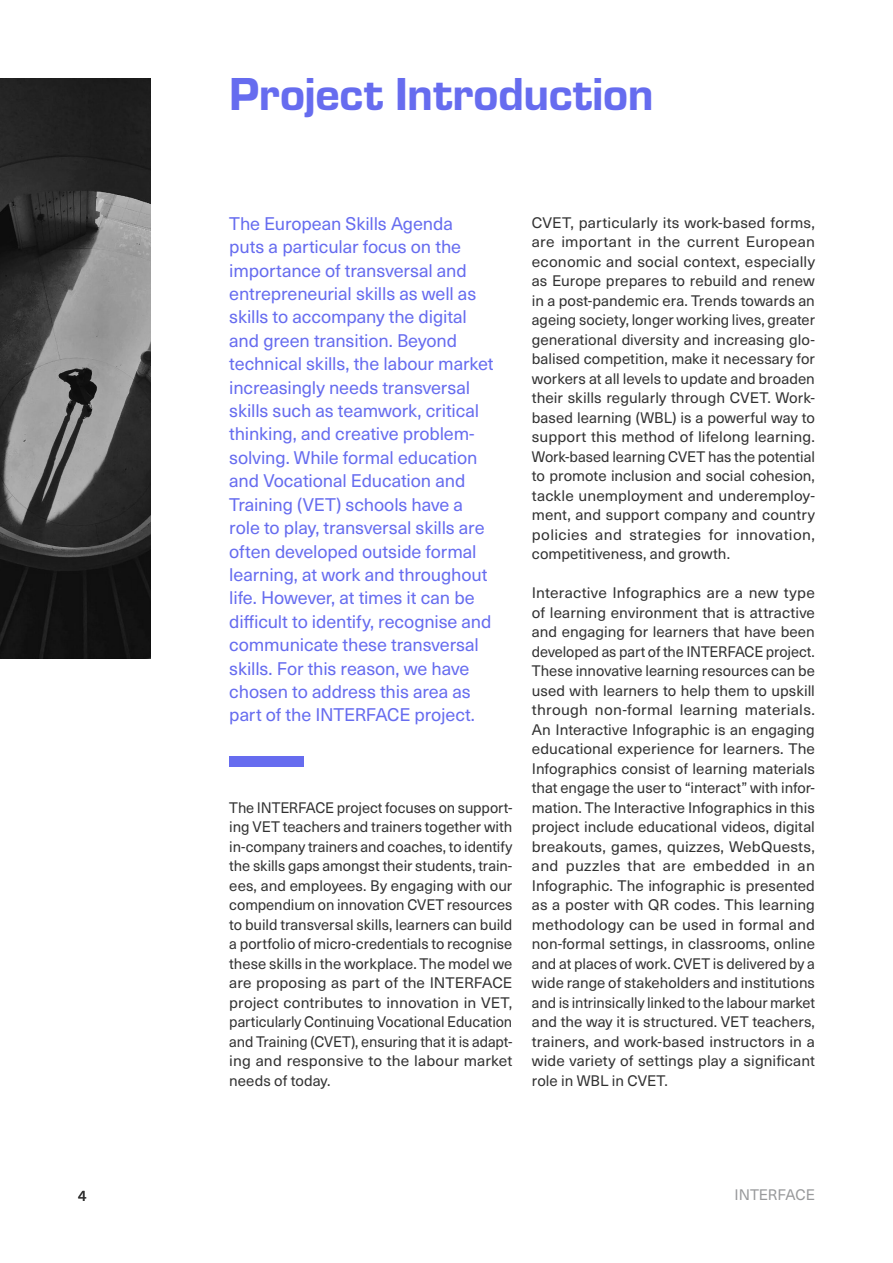
<style>
.page{position:relative;width:893px;height:1263px;background:#fff}
.page>*{position:absolute;margin:0;border:0;box-sizing:border-box;transform-origin:0 0}
.t1{font:48px "Eurostile Hea";letter-spacing:-.005em;color:#666cef}
.t2{font:18px/23.4px "Neue Haas Unica W1 G";letter-spacing:-.01em;color:#666cef}
.t3{font:15px/19.5px "Neue Haas Unica W1 G";letter-spacing:.005em;color:#323232;text-align:justify}
.t4{font:15px "Neue Haas Unica W1 G";letter-spacing:-.01em;color:#98999b}
</style>
<div class="page">
<svg style="left:0;top:78px;width:150px;height:581px;background:#464646"></svg>
<div style="left:229px;top:756px;width:74px;height:10px;background:#666cef"></div>
<h1 class="t1" style="left:229px;top:60px;width:426px">Project Introduction</h1>
<p class="t2" style="left:229px;top:211px;width:266px">The European Skills Agenda<br>puts a particular focus on the importance of transversal and entrepreneurial skills as well as skills to accompany the digital and green transition. Beyond technical skills, the labour market increasingly needs transversal skills such as teamwork, critical thinking, and creative problem&shy;solving. While formal education and Vocational Education and<br>Training (VET) schools have a role to play, transversal skills are often developed outside formal learning, at work and throughout life. However, at times it can be difficult to identify, recognise and communicate these transversal skills. For this reason, we have chosen to address this area as part of the INTERFACE project.</p>
<p class="t3" style="left:229px;top:797px;width:285px">The INTERFACE project focuses on support&shy;ing VET teachers and trainers together with in-company trainers and coaches, to identify the skills gaps amongst their students, train&shy;ees, and employees. By engaging with our compendium on innovation CVET resources to build transversal skills, learners can build a portfolio of micro-credentials to recognise these skills in the workplace. The model we are proposing as part of the INTERFACE project contributes to innovation in VET, particularly Continuing Vocational Education and Training (CVET), ensuring that it is adapt&shy;ing and responsive to the labour market needs of today.</p>
<p class="t3" style="left:532px;top:212px;width:285px">CVET, particularly its work-based forms, are important in the current European economic and social context, especially as Europe prepares to rebuild and renew in a post-pandemic era. Trends towards an ageing society, longer working lives, greater generational diversity and increasing glo&shy;balised competition, make it necessary for workers at all levels to update and broaden their skills regularly through CVET. Work&shy;based learning (WBL) is a powerful way to support this method of lifelong learning.<br>Work-based learning CVET has the potential to promote inclusion and social cohesion, tackle unemployment and underemploy&shy;ment, and support company and country policies and strategies for innovation, competitiveness, and growth.</p>
<p class="t3" style="left:532px;top:582px;width:285px">Interactive Infographics are a new type of learning environment that is attractive and engaging for learners that have been developed as part of the INTERFACE project.<br>These innovative learning resources can be used with learners to help them to upskill through non-formal learning materials.<br>An Interactive Infographic is an engaging educational experience for learners. The Infographics consist of learning materials that engage the user to “interact” with infor&shy;mation. The Interactive Infographics in this project include educational videos, digital breakouts, games, quizzes, WebQuests, and puzzles that are embedded in an Infographic. The infographic is presented as a poster with QR codes. This learning methodology can be used in formal and non-formal settings, in classrooms, online and at places of work. CVET is delivered by a wide range of stakeholders and institutions and is intrinsically linked to the labour market and the way it is structured. VET teachers, trainers, and work-based instructors in a wide variety of settings play a significant role in WBL in CVET.</p>
<p class="t3" style="left:78px;top:1185px;width:10px">4</p>
<p class="t4" style="left:735px;top:1184px;width:82px">INTERFACE</p>
</div>
